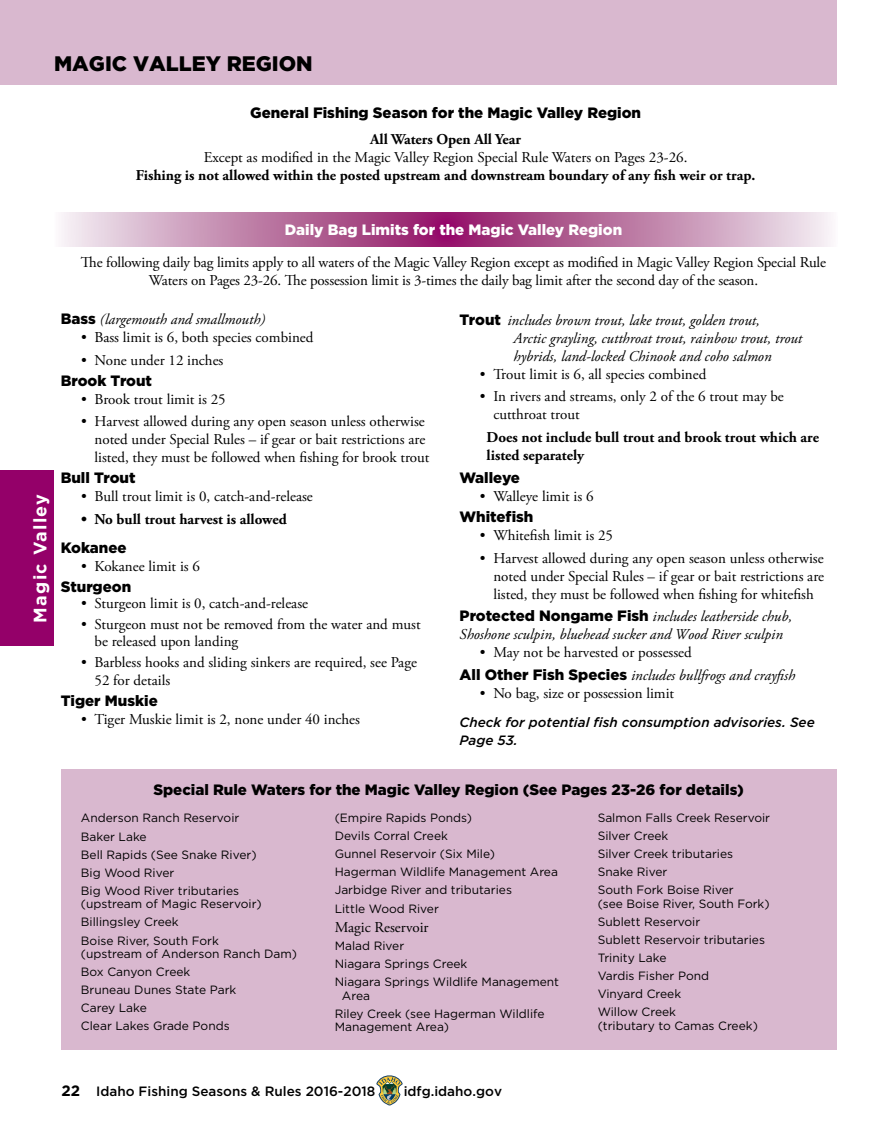
<style>
.page{position:relative;width:891px;height:1134px;background:#fff}
.page>*{position:absolute;margin:0;border:0;box-sizing:border-box;transform-origin:0 0}
.t1{font:900 21px "Gotham";color:#000}
.t2{font:700 18px "Gotham";letter-spacing:.07em;color:#fff}
.t3{font:15px/18px "Adobe Garamond Pro";color:#000}
.t4{font:italic 15px/18px "Adobe Garamond Pro";color:#000}
.t5{font:700 15px/18px "Adobe Garamond Pro";color:#000}
.t6{font:900 15px "Gotham";color:#000}
.t7{font:900 15px "Gotham";color:#fff}
.t8{font:italic 500 13.5px/18px "Gotham";color:#000}
.t9{font:500 13.5px "Gotham";color:#000}
.t10{font:12px/18.1px "Gotham";color:#000}
.s1{font-family:"Gotham";font-weight:900;font-style:normal}
.s2{font-family:"Gotham";font-weight:900}
.s3{font-style:italic}
.s4{font-weight:700;font-size:15px}
</style>
<div class="page">
<svg style="left:376px;top:1075px;width:27px;height:31px"></svg>
<div style="left:0;top:471px;width:54px;height:175px;background:#940069"></div>
<svg style="left:61px;top:212px;width:771px;height:35px;background:#c07fa9"></svg>
<div style="left:61px;top:770px;width:775px;height:280px;background:#d9b8cf"></div>
<div style="left:0;top:0;width:837px;height:85px;background:#d9b8cf"></div>
<h1 class="t1" style="left:54px;top:49px;width:260px">MAGIC VALLEY REGION</h1>
<p class="t6" style="left:250px;top:102px;width:392px">General Fishing Season for the Magic Valley Region</p>
<p class="t5" style="left:370px;top:131px;width:152px">All Waters Open All Year</p>
<p class="t3" style="left:204px;top:149px;width:485px">Except as modified in the Magic Valley Region Special Rule Waters on Pages 23-26.</p>
<p class="t5" style="left:136px;top:167px;width:621px">Fishing is not allowed within the posted upstream and downstream boundary of any fish weir or trap.</p>
<p class="t2" style="left:30px;top:623px;width:130px;rotate:-90deg">Magic Valley</p>
<p class="t7" style="left:285px;top:220px;width:339px">Daily Bag Limits for the Magic Valley Region</p>
<p class="t3" style="left:81px;top:254px;width:747px;text-align:center">The following daily bag limits apply to all waters of the Magic Valley Region except as modified in Magic Valley Region Special Rule<br>Waters on Pages 23-26. The possession limit is 3-times the daily bag limit after the second day of the season.</p>
<p class="t4" style="left:61px;top:311px;width:206px"><span class="s1">Bass</span> (largemouth and smallmouth)</p>
<p class="t3" style="left:81px;top:329px;width:234px">• Bass limit is 6, both species combined</p>
<p class="t3" style="left:81px;top:351px;width:144px">• None under 12 inches</p>
<p class="t6" style="left:61px;top:370px;width:93px">Brook Trout</p>
<p class="t3" style="left:81px;top:390px;width:146px">• Brook trout limit is 25</p>
<p class="t3" style="left:95px;top:413px;width:336px;text-indent:-13px">• Harvest allowed during any open season unless otherwise noted under Special Rules – if gear or bait restrictions are listed, they must be followed when fishing for brook trout</p>
<p class="t6" style="left:61px;top:468px;width:76px">Bull Trout</p>
<p class="t3" style="left:81px;top:488px;width:233px">• Bull trout limit is 0, catch-and-release</p>
<p class="t5" style="left:81px;top:510px;width:207px">• No bull trout harvest is allowed</p>
<p class="t6" style="left:61px;top:537px;width:67px">Kokanee</p>
<p class="t3" style="left:81px;top:557px;width:120px">• Kokanee limit is 6</p>
<p class="t6" style="left:61px;top:576px;width:72px">Sturgeon</p>
<p class="t3" style="left:81px;top:595px;width:229px">• Sturgeon limit is 0, catch-and-release</p>
<p class="t3" style="left:95px;top:617px;width:328px;line-height:16.5px;text-indent:-14px">• Sturgeon must not be removed from the water and must be released upon landing</p>
<p class="t3" style="left:95px;top:654px;width:324px;text-indent:-14px">• Barbless hooks and sliding sinkers are required, see Page<br>52 for details</p>
<p class="t6" style="left:61px;top:690px;width:99px">Tiger Muskie</p>
<p class="t3" style="left:81px;top:711px;width:281px">• Tiger Muskie limit is 2, none under 40 inches</p>
<p class="t4" style="left:514px;top:311px;width:290px;text-indent:-54px"><span class="s1">Trout</span> includes brown trout, lake trout, golden trout,<br>Arctic grayling, cutthroat trout, rainbow trout, trout hybrids, land-locked Chinook and coho salmon</p>
<p class="t3" style="left:480px;top:365px;width:228px">• Trout limit is 6, all species combined</p>
<p class="t3" style="left:493px;top:388px;width:292px;text-indent:-14px">• In rivers and streams, only 2 of the 6 trout may be cutthroat trout</p>
<p class="t5" style="left:487px;top:428px;width:334px">Does not include bull trout and brook trout which are listed separately</p>
<p class="t6" style="left:460px;top:467px;width:62px">Walleye</p>
<p class="t3" style="left:480px;top:488px;width:115px">• Walleye limit is 6</p>
<p class="t6" style="left:460px;top:506px;width:75px">Whitefish</p>
<p class="t3" style="left:480px;top:527px;width:135px">• Whitefish limit is 25</p>
<p class="t3" style="left:493px;top:549px;width:332px;text-align:justify;text-indent:-14px">• Harvest allowed during any open season unless otherwise noted under Special Rules – if gear or bait restrictions are listed, they must be followed when fishing for whitefish</p>
<p class="t4" style="left:460px;top:608px;width:334px"><span class="s1">Protected Nongame Fish</span> includes leatherside chub,<br>Shoshone sculpin, bluehead sucker and Wood River sculpin</p>
<p class="t3" style="left:460px;top:642px;width:337px;line-height:22.6px;text-indent:20px">• May not be harvested or possessed<br><span class="s2">All Other Fish Species</span> <span class="s3">includes bullfrogs and crayfish</span></p>
<p class="t3" style="left:480px;top:685px;width:196px">• No bag, size or possession limit</p>
<p class="t8" style="left:460px;top:713px;width:357px">Check for potential fish consumption advisories. See<br>Page 53.</p>
<p class="t6" style="left:153px;top:779px;width:592px">Special Rule Waters for the Magic Valley Region (See Pages 23-26 for details)</p>
<p class="t10" style="left:81px;top:809px;width:177px">Anderson Ranch Reservoir<br>Baker Lake<br>Bell Rapids (See Snake River)<br>Big Wood River<br>Big Wood River tributaries</p>
<p class="t10" style="left:81px;top:895px;width:182px">(upstream of Magic Reservoir)<br>Billingsley Creek<br>Boise River, South Fork</p>
<p class="t10" style="left:81px;top:944px;width:218px">(upstream of Anderson Ranch Dam)<br>Box Canyon Creek<br>Bruneau Dunes State Park<br>Carey Lake<br>Clear Lakes Grade Ponds</p>
<p class="t10" style="left:335px;top:809px;width:225px">(Empire Rapids Ponds)<br>Devils Corral Creek<br>Gunnel Reservoir (Six Mile)<br>Hagerman Wildlife Management Area<br>Jarbidge River and tributaries<br>Little Wood River</p>
<p class="t3" style="left:335px;top:919px;width:95px">Magic Reservoir</p>
<p class="t10" style="left:335px;top:937px;width:226px">Malad River<br>Niagara Springs Creek<br>Niagara Springs Wildlife Management</p>
<p class="t10" style="left:335px;top:986px;width:211px;text-indent:7px">Area<br>Riley Creek (see Hagerman Wildlife</p>
<p class="t10" style="left:335px;top:1018px;width:116px">Management Area)</p>
<p class="t10" style="left:598px;top:808px;width:174px">Salmon Falls Creek Reservoir<br>Silver Creek<br>Silver Creek tributaries<br>Snake River<br>South Fork Boise River</p>
<p class="t10" style="left:598px;top:894px;width:174px">(see Boise River, South Fork)<br>Sublett Reservoir<br>Sublett Reservoir tributaries<br>Trinity Lake<br>Vardis Fisher Pond<br>Vinyard Creek<br>Willow Creek</p>
<p class="t10" style="left:598px;top:1016px;width:162px">(tributary to Camas Creek)</p>
<p class="t9" style="left:61px;top:1084px;width:315px"><span class="s4">22</span> Idaho Fishing Seasons &amp; Rules 2016-2018</p>
<p class="t9" style="left:404px;top:1084px;width:100px">idfg.idaho.gov</p>
</div>
